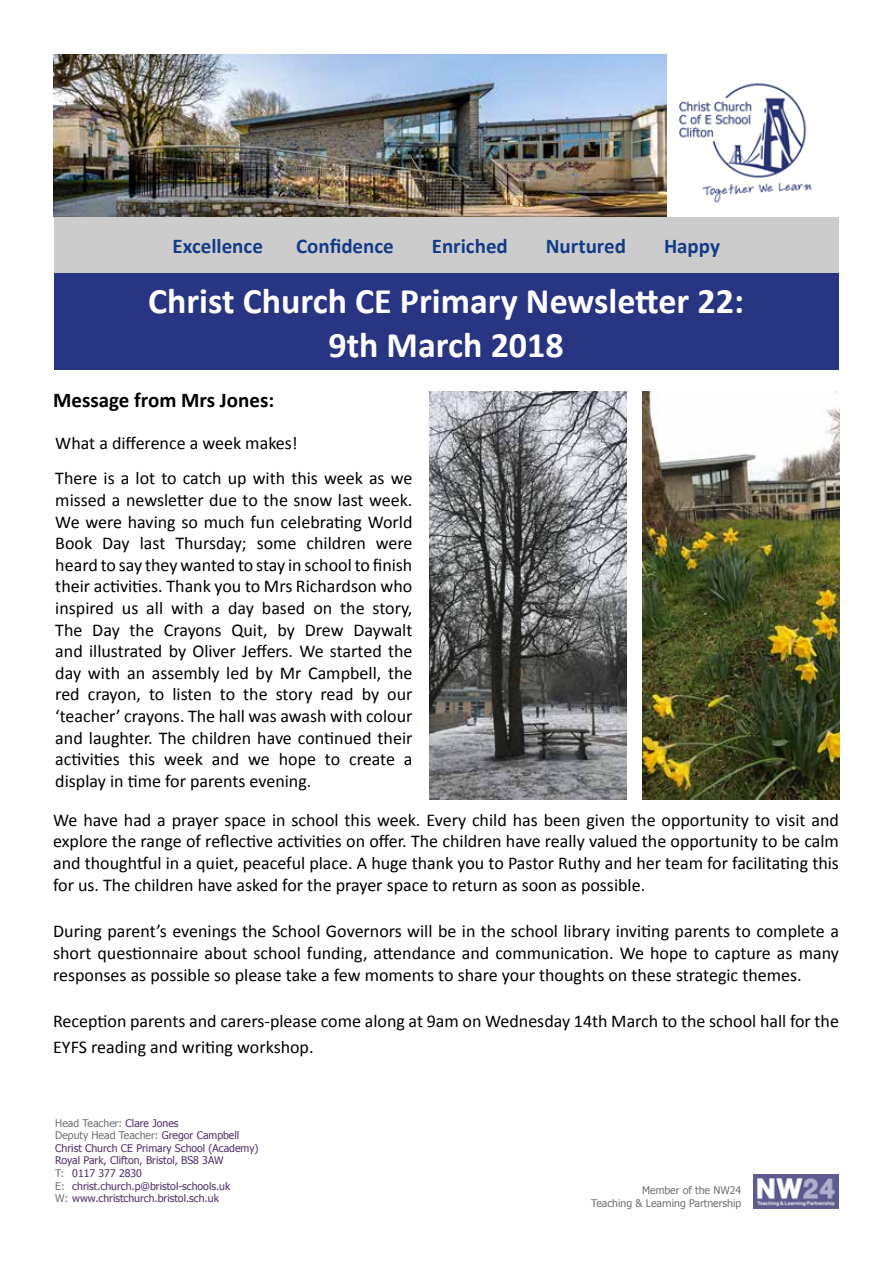
<style>
.page{position:relative;width:893px;height:1263px;background:#fff}
.page>*{position:absolute;margin:0;border:0;box-sizing:border-box;transform-origin:0 0}
.t1{font:700 36px/43.2px "Calibri";color:#fff;text-align:center}
.t2{font:700 21px "Calibri";color:#123c87}
.t3{font:700 21px "Calibri";color:#000}
.t4{font:18px/21.6px "Calibri";color:#000;text-align:justify}
.t5{font:10.5px/12.6px "Tahoma";color:#502e6a}
.t6{font:10.5px/12.6px "Tahoma";color:#706f6f;text-align:right}
.s1{color:#706f6f}
</style>
<div class="page">
<img style="left:53px;top:54px;width:759px;height:163px">
<img style="left:754px;top:1174px;width:85px;height:35px">
<div style="left:54px;top:217px;width:785px;height:56px;background:#ccc"></div>
<div style="left:54px;top:273px;width:784px;height:97px;background:#283583"></div>
<img style="left:643px;top:391px;width:197px;height:408px">
<img style="left:429px;top:391px;width:197px;height:408px">
<p class="t2" style="left:173px;top:233px;width:92px">Excellence</p>
<p class="t2" style="left:296px;top:233px;width:99px">Confidence</p>
<p class="t2" style="left:432px;top:233px;width:78px">Enriched</p>
<p class="t2" style="left:546px;top:233px;width:82px">Nurtured</p>
<p class="t2" style="left:664px;top:233px;width:58px">Happy</p>
<h1 class="t1" style="left:148px;top:280px;width:597px">Christ Church CE Primary Newsletter 22:<br>9th March 2018</h1>
<p class="t3" style="left:53px;top:387px;width:223px">Message from Mrs Jones:</p>
<p class="t4" style="left:55px;top:433px;width:244px">What a difference a week makes!</p>
<p class="t4" style="left:55px;top:468px;width:359px">There is a lot to catch up with this week as we missed a newsletter due to the snow last week.<br>We were having so much fun celebrating World Book Day last Thursday; some children were heard to say they wanted to stay in school to finish their activities. Thank you to Mrs Richardson who inspired us all with a day based on the story, The Day the Crayons Quit, by Drew Daywalt and illustrated by Oliver Jeffers. We started the day with an assembly led by Mr Campbell, the red crayon, to listen to the story read by our ‘teacher’ crayons. The hall was awash with colour and laughter. The children have continued their activities this week and we hope to create a display in time for parents evening.</p>
<p class="t4" style="left:53px;top:809px;width:787px">We have had a prayer space in school this week. Every child has been given the opportunity to visit and explore the range of reflective activities on offer. The children have really valued the opportunity to be calm and thoughtful in a quiet, peaceful place. A huge thank you to Pastor Ruthy and her team for facilitating this for us. The children have asked for the prayer space to return as soon as possible.</p>
<p class="t4" style="left:53px;top:921px;width:787px">During parent’s evenings the School Governors will be in the school library inviting parents to complete a short questionnaire about school funding, attendance and communication. We hope to capture as many responses as possible so please take a few moments to share your thoughts on these strategic themes.</p>
<p class="t4" style="left:53px;top:1009px;width:787px;line-height:25.2px">Reception parents and carers-please come along at 9am on Wednesday 14th March to the school hall for the<br>EYFS reading and writing workshop.</p>
<p class="t5" style="left:55px;top:1116px;width:205px"><span class="s1">Head Teacher:</span> Clare Jones<br><span class="s1">Deputy Head Teacher:</span> Gregor Campbell Christ Church CE Primary School (Academy)<br>Royal Park, Clifton, Bristol, BS8 3AW<br><span class="s1">T:</span> 0117 377 2830<br><span class="s1">E:</span> christ.church.p@bristol-schools.uk<br><span class="s1">W:</span> www.christchurch.bristol.sch.uk</p>
<p class="t6" style="left:591px;top:1184px;width:152px">Member of the NW24<br>Teaching &amp; Learning Partnership</p>
</div>
